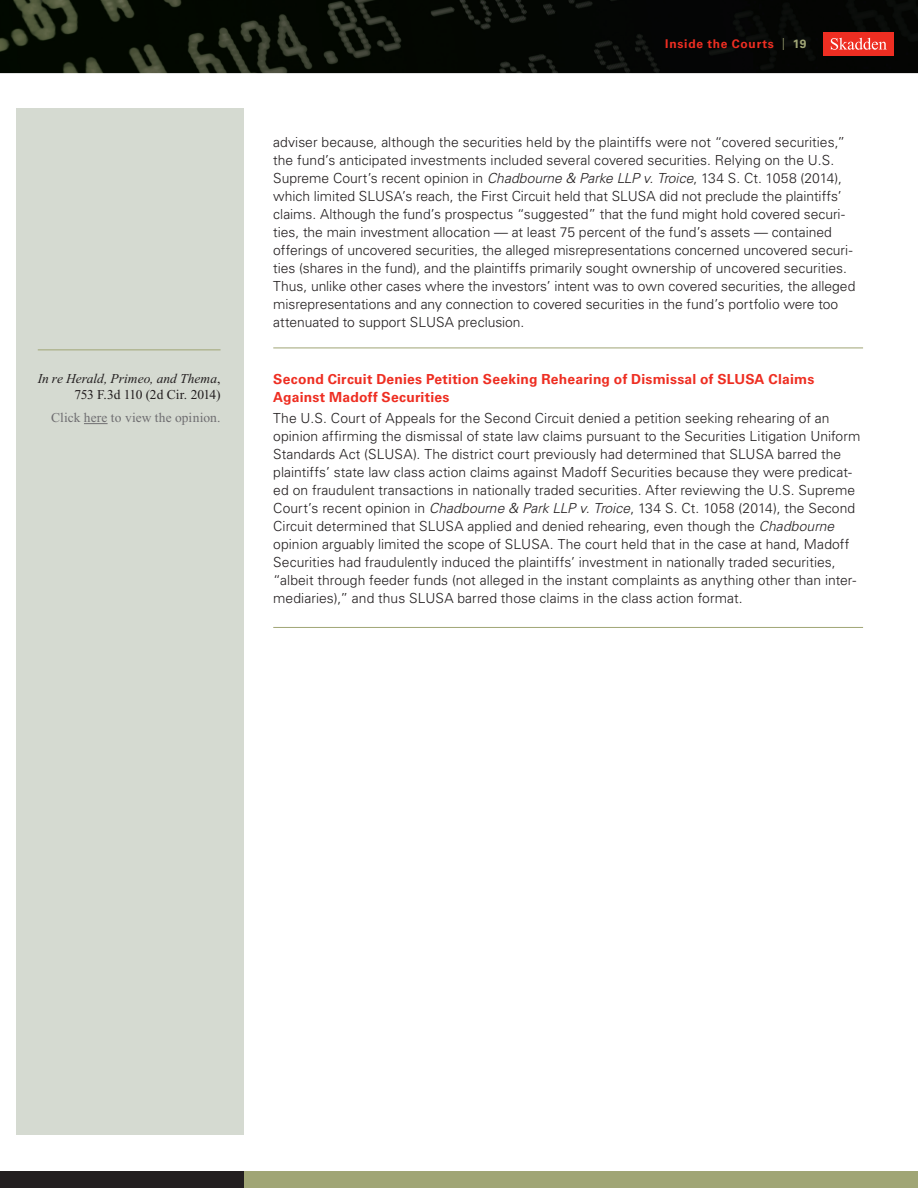
<style>
.page{position:relative;width:918px;height:1188px;background:#fff}
.page>*{position:absolute;margin:0;border:0;box-sizing:border-box;transform-origin:0 0}
.Article_Body{font:300 13.8px/18px "Univers LT Std";color:#231f20}
.Article_Heading{font:700 13.8px/18px "Univers LT Std";letter-spacing:.015em;color:#ee2e22}
.t1{font:italic 13.5px/16.2px "Times New Roman PS Std";color:#231f20;text-align:right}
.t2{font:13.5px "Times New Roman PS Std";letter-spacing:.005em;color:#6f6e71}
.t3{font:700 12px "Univers LT Std";letter-spacing:.065em;color:#ee2e22}
.s1{font-style:normal}
.s2{font-weight:300;color:#a0a575}
.s3{color:#a0a575}
.s4{font-style:italic}
</style>
<div class="page">
<img style="left:0;top:0;width:918px;height:73px">
<div style="left:16px;top:108px;width:228px;height:1026px;background:#d5dad1"></div>
<div style="left:0;top:1172px;width:918px;height:16px;background:#a0a575"></div>
<div style="left:0;top:1172px;width:244px;height:16px;background:#231f20"></div>
<div style="left:824px;top:32px;width:70px;height:23px;background:#ee2e22"></div>
<svg style="left:831px;top:38px;width:56px;height:12px"></svg>
<hr style="left:273px;top:348px;width:590px;height:1px;background:#a0a575">
<hr style="left:273px;top:627px;width:590px;height:1px;background:#a0a575">
<hr style="left:38px;top:350px;width:183px;height:1px;background:#a0a575">
<svg style="left:84px;top:423px;width:24px;height:1px"></svg>
<p class="t1" style="left:38px;top:371px;width:184px">In re Herald, Primeo, and Thema<span class="s1">,<br>753 F.3d 110 (2d Cir. 2014)</span></p>
<p class="t2" style="left:51px;top:410px;width:171px">Click here to view the opinion.</p>
<p class="t3" style="left:665px;top:37px;width:143px">Inside the Courts <span class="s2">|</span> <span class="s3">19</span></p>
<p class="Article_Body" style="left:273px;top:133px;width:584px">adviser because, although the securities held by the plaintiffs were not “covered securities,” the fund’s anticipated investments included several covered securities. Relying on the U.S.<br>Supreme Court’s recent opinion in <span class="s4">Chadbourne &amp; Parke LLP v. Troice</span>, 134 S. Ct. 1058 (2014), which limited SLUSA’s reach, the First Circuit held that SLUSA did not preclude the plaintiffs’ claims. Although the fund’s prospectus “suggested” that the fund might hold covered securi&shy;ties, the main investment allocation — at least 75 percent of the fund’s assets — contained offerings of uncovered securities, the alleged misrepresentations concerned uncovered securi&shy;ties (shares in the fund), and the plaintiffs primarily sought ownership of uncovered securities.<br>Thus, unlike other cases where the investors’ intent was to own covered securities, the alleged misrepresentations and any connection to covered securities in the fund’s portfolio were too attenuated to support SLUSA preclusion.</p>
<p class="Article_Heading" style="left:273px;top:370px;width:543px">Second Circuit Denies Petition Seeking Rehearing of Dismissal of SLUSA Claims<br>Against Madoff Securities</p>
<p class="Article_Body" style="left:273px;top:409px;width:589px">The U.S. Court of Appeals for the Second Circuit denied a petition seeking rehearing of an opinion affirming the dismissal of state law claims pursuant to the Securities Litigation Uniform Standards Act (SLUSA). The district court previously had determined that SLUSA barred the plaintiffs’ state law class action claims against Madoff Securities because they were predicat&shy;ed on fraudulent transactions in nationally traded securities. After reviewing the U.S. Supreme Court’s recent opinion in <span class="s4">Chadbourne &amp; Park LLP v. Troice</span>, 134 S. Ct. 1058 (2014), the Second Circuit determined that SLUSA applied and denied rehearing, even though the <span class="s4">Chadbourne </span>opinion arguably limited the scope of SLUSA. The court held that in the case at hand, Madoff Securities had fraudulently induced the plaintiffs’ investment in nationally traded securities, “albeit through feeder funds (not alleged in the instant complaints as anything other than inter&shy;mediaries),” and thus SLUSA barred those claims in the class action format.</p>
</div>
